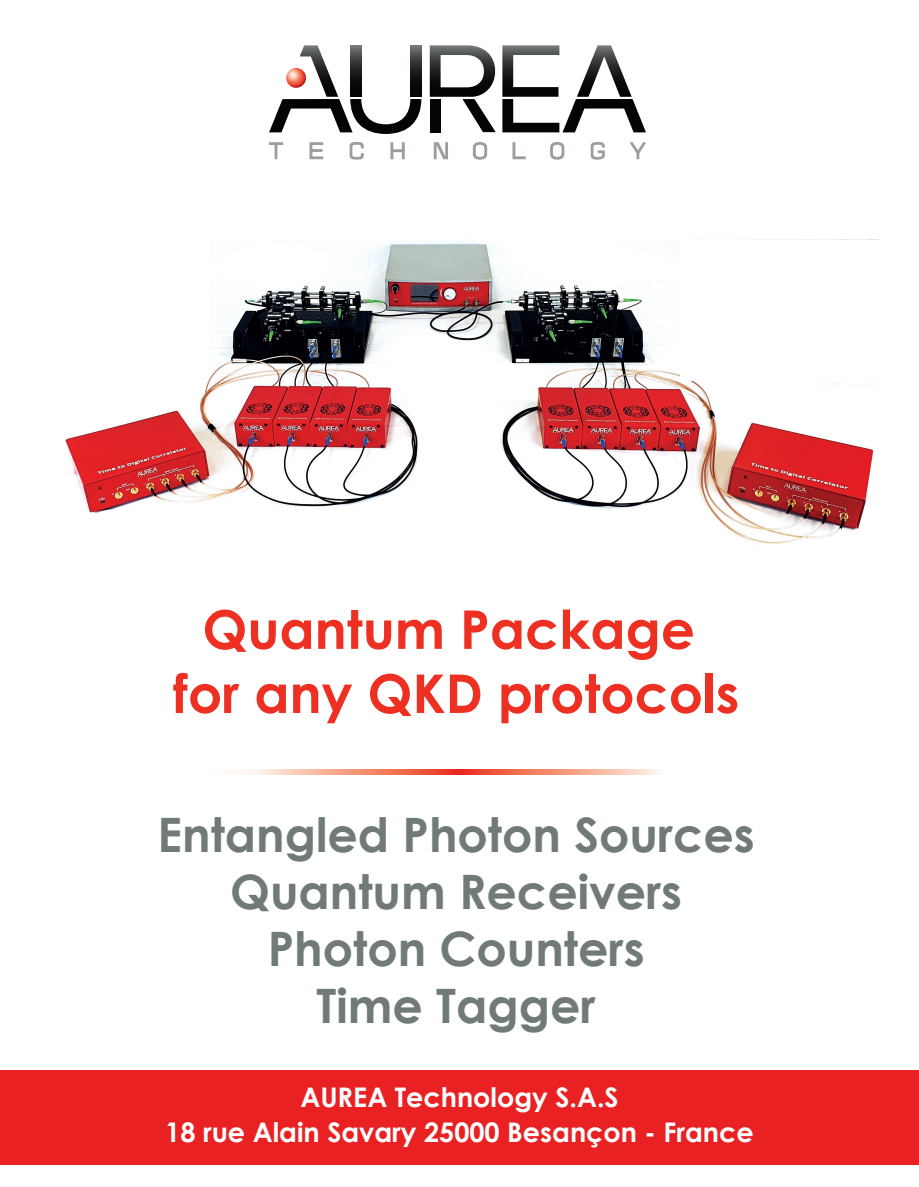
<style>
.page{position:relative;width:919px;height:1187px;background:#fff}
.page>*{position:absolute;margin:0;border:0;box-sizing:border-box;transform-origin:0 0}
.t1{font:700 53.4px/64.1px "Century Gothic";color:#ee3022;text-align:center}
.t2{font:700 47.4px/57px "Century Gothic";color:#707a78;text-align:center}
.t3{font:700 27px/35.5px "Century Gothic";color:#fff;text-align:center}
</style>
<div class="page">
<svg style="left:269px;top:142px;width:14px;height:17px"></svg>
<svg style="left:309px;top:142px;width:14px;height:17px"></svg>
<svg style="left:349px;top:142px;width:15px;height:18px"></svg>
<svg style="left:590px;top:142px;width:15px;height:18px"></svg>
<svg style="left:390px;top:142px;width:14px;height:17px"></svg>
<svg style="left:434px;top:142px;width:14px;height:17px"></svg>
<svg style="left:473px;top:142px;width:14px;height:18px"></svg>
<svg style="left:512px;top:142px;width:13px;height:17px"></svg>
<svg style="left:550px;top:142px;width:14px;height:18px"></svg>
<svg style="left:630px;top:142px;width:15px;height:17px"></svg>
<svg style="left:430px;top:45px;width:66px;height:87px"></svg>
<div style="left:430px;top:99px;width:10px;height:33px;background:#040503"></div>
<svg style="left:502px;top:45px;width:144px;height:87px"></svg>
<svg style="left:269px;top:45px;width:152px;height:89px"></svg>
<div style="left:0;top:1069px;width:918px;height:95px;background:#ea2123"></div>
<img style="left:65px;top:241px;width:809px;height:303px">
<div style="left:58px;top:205px;width:152px;height:163px;background:#fff"></div>
<div style="left:680px;top:240px;width:201px;height:140px;background:#fff"></div>
<svg style="left:244px;top:769px;width:417px;height:5px;background:#f4957f"></svg>
<p class="t1" style="left:173px;top:595px;width:567px">Quantum Package for any QKD protocols</p>
<p class="t2" style="left:157px;top:804px;width:598px">Entangled Photon Sources<br>Quantum Receivers<br>Photon Counters<br>Time Tagger</p>
<p class="t3" style="left:165px;top:1077px;width:590px">AUREA Technology S.A.S<br>18 rue Alain Savary 25000 Besançon - France</p>
</div>
